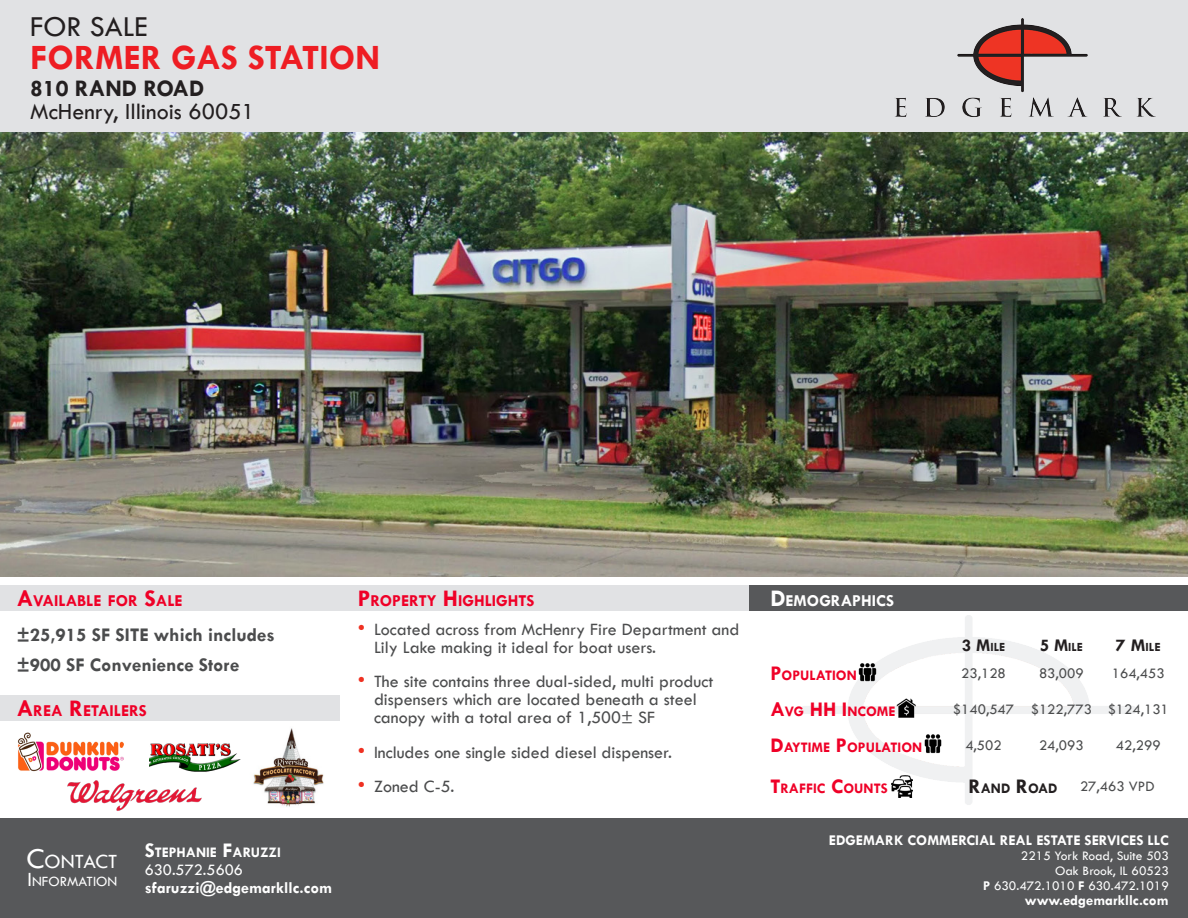
<style>
.page{position:relative;width:1188px;height:918px;background:#fff}
.page>*{position:absolute;margin:0;border:0;box-sizing:border-box;transform-origin:0 0}
.t1{font:700 36px "Tw Cen";color:#ee1d23}
.t2{font:30px "Tw Cen";color:#231f20}
.t3{font:24px "Tw Cen";color:#231f20}
.t4{font:700 24px "Tw Cen";color:#231f20}
.t5{font:21px "Tw Cen";letter-spacing:-.01em;color:#fff}
.t6{font:700 19.5px "Tw Cen";color:#4b4c4d}
.t7{font:18px/18px "Tw Cen";color:#4b4c4d}
.t8{font:700 16.8px "Tw Cen";color:#ef0027}
.t9{font:700 16.8px "Tw Cen";color:#fff}
.t10{font:700 16.5px "Tw Cen";color:#fff}
.t11{font:16.5px "Tw Cen";color:#fff}
.t12{font:15px "Tw Cen";color:#4b4c4d}
.t13{font:700 15px "Tw Cen";color:#fff}
.t14{font:700 14.7px "Tw Cen";color:#ef0027}
.t15{font:700 14.7px "Tw Cen";color:#fff}
.t16{font:14.7px "Tw Cen";color:#fff}
.t17{font:700 14.7px "Tw Cen";color:#231f20}
.t18{font:13.5px "Tw Cen";color:#fff}
.t19{font:700 12.6px "Tw Cen";color:#231f20}
.s1{font-size:24px}
.s2{font-size:30px}
.s3{font-size:21px}
.s4{font-size:21px;color:#ef3122}
.s5{font-size:18px}
.s6{font-weight:700}
</style>
<div class="page">
<img style="left:801px;top:615px;width:336px;height:190px">
<img style="left:0;top:132px;width:1188px;height:445px">
<div style="left:0;top:0;width:1188px;height:132px;background:#e1e2e4"></div>
<img style="left:895px;top:18px;width:261px;height:99px">
<div style="left:0;top:818px;width:1188px;height:100px;background:#57585a"></div>
<div style="left:337px;top:585px;width:411px;height:26px;background:#e1e2e4"></div>
<div style="left:0;top:585px;width:339px;height:26px;background:#e1e2e4"></div>
<div style="left:0;top:695px;width:339px;height:26px;background:#e1e2e4"></div>
<img style="left:857px;top:661px;width:21px;height:22px">
<img style="left:896px;top:697px;width:22px;height:22px">
<img style="left:891px;top:776px;width:22px;height:22px">
<div style="left:749px;top:585px;width:439px;height:26px;background:#57585a"></div>
<img style="left:922px;top:732px;width:22px;height:22px">
<img style="left:150px;top:743px;width:91px;height:29px">
<img style="left:18px;top:732px;width:105px;height:40px">
<img style="left:67px;top:780px;width:135px;height:31px">
<img style="left:253px;top:728px;width:71px;height:79px">
<p class="t2" style="left:30px;top:9px;width:119px">FOR SALE</p>
<p class="t1" style="left:30px;top:36px;width:351px">FORMER GAS STATION</p>
<p class="t4" style="left:30px;top:74px;width:176px">810 RAND ROAD</p>
<p class="t3" style="left:30px;top:97px;width:226px">McHenry, Illinois 60051</p>
<p class="t8" style="left:17px;top:591px;width:167px"><span class="s1">A</span>VAILABLE FOR <span class="s1">S</span>ALE</p>
<p class="t6" style="left:17px;top:623px;width:260px">±25,915 SF SITE which includes</p>
<p class="t6" style="left:17px;top:653px;width:224px">±900 SF Convenience Store</p>
<p class="t8" style="left:17px;top:701px;width:132px"><span class="s1">A</span>REA <span class="s1">R</span>ETAILERS</p>
<p class="t5" style="left:27px;top:848px;width:92px"><span class="s2">C</span>ONTACT</p>
<p class="t16" style="left:28px;top:872px;width:91px"><span class="s3">I</span>NFORMATION</p>
<p class="t15" style="left:145px;top:843px;width:34px"><span class="s3">S</span>TEPHA</p>
<p class="t15" style="left:196px;top:843px;width:87px">NIE <span class="s3">F</span>ARUZZI</p>
<p class="t11" style="left:145px;top:859px;width:100px">630.572.5606</p>
<p class="t10" style="left:145px;top:877px;width:189px">sfaruzzi@edgemarkllc.com</p>
<p class="t8" style="left:358px;top:591px;width:178px"><span class="s1">P</span>ROPERTY <span class="s1">H</span>IGHLIGHTS</p>
<p class="t7" style="left:374px;top:620px;width:367px;text-indent:-16px"><span class="s4">•</span> Located across from McHenry Fire Department and<br>Lily Lake making it ideal for boat users.</p>
<p class="t7" style="left:374px;top:673px;width:341px;text-indent:-16px"><span class="s4">•</span> The site contains three dual-sided, multi product dispensers which are located beneath a steel canopy with a total area of 1,500± SF</p>
<p class="t7" style="left:358px;top:743px;width:316px"><span class="s4">•</span> Includes one single sided diesel dispenser.</p>
<p class="t7" style="left:358px;top:778px;width:98px"><span class="s4">•</span> Zoned C-5.</p>
<p class="t9" style="left:770px;top:591px;width:82px"><span class="s1">D</span>EMOGRAPH</p>
<p class="t9" style="left:872px;top:591px;width:24px">ICS</p>
<p class="t19" style="left:962px;top:640px;width:45px"><span class="s5">3 M</span>ILE</p>
<p class="t19" style="left:1040px;top:640px;width:45px"><span class="s5">5 M</span>ILE</p>
<p class="t19" style="left:1116px;top:640px;width:46px"><span class="s5">7 M</span>ILE</p>
<p class="t14" style="left:770px;top:667px;width:88px"><span class="s3">P</span>OPULATION</p>
<p class="t12" style="left:961px;top:664px;width:46px">23,128</p>
<p class="t12" style="left:1039px;top:664px;width:46px">83,009</p>
<p class="t12" style="left:1112px;top:664px;width:54px">164,453</p>
<p class="t14" style="left:770px;top:702px;width:127px"><span class="s3">A</span>VG <span class="s3">HH I</span> NCOME</p>
<p class="t12" style="left:953px;top:700px;width:63px">$140,547</p>
<p class="t12" style="left:1031px;top:700px;width:63px">$122,773</p>
<p class="t12" style="left:1108px;top:700px;width:63px">$124,131</p>
<p class="t14" style="left:770px;top:738px;width:154px"><span class="s3">D</span>AYTIME <span class="s3">P</span>OPULATION</p>
<p class="t12" style="left:965px;top:736px;width:38px">4,502</p>
<p class="t12" style="left:1039px;top:736px;width:46px">24,093</p>
<p class="t12" style="left:1116px;top:736px;width:46px">42,299</p>
<p class="t14" style="left:770px;top:779px;width:119px"><span class="s3">T</span>RAFFIC <span class="s3">C</span>OUNTS</p>
<p class="t17" style="left:969px;top:779px;width:80px"><span class="s3">R</span>AND <span class="s3">R</span>OAD</p>
<p class="t12" style="left:1080px;top:777px;width:76px">27,463 VPD</p>
<p class="t13" style="left:829px;top:831px;width:341px">EDGEMARK COMMERCIAL REAL ESTATE SERVICES LLC</p>
<p class="t18" style="left:1021px;top:847px;width:149px">2215 York Road, Suite 503</p>
<p class="t18" style="left:1055px;top:862px;width:115px">Oak Brook, IL 60523</p>
<p class="t18" style="left:983px;top:877px;width:187px"><span class="s6">P</span> 630.472.1010 <span class="s6">F</span> 630.472.1019</p>
<p class="t13" style="left:1025px;top:891px;width:145px">www.edgemarkllc.com</p>
</div>
